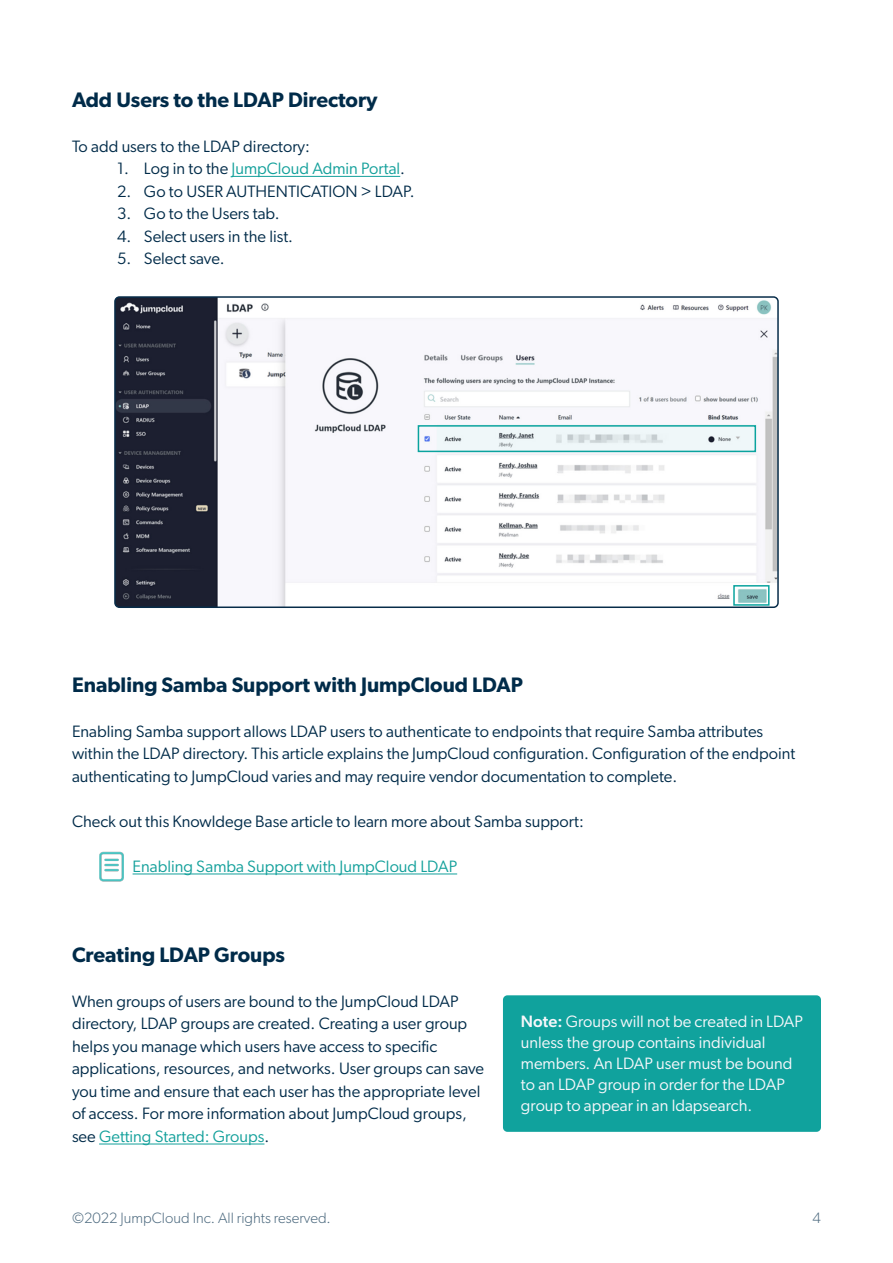
<style>
.page{position:relative;width:893px;height:1263px;background:#fff}
.page>*{position:absolute;margin:0;border:0;box-sizing:border-box;transform-origin:0 0}
.t1{font:600 21px "Gibson";color:#002b49}
.t2{font:16.5px/22.5px "Gibson";color:#002b49}
.t3{font:16.5px/21px "Gibson";color:#f7f7fb}
.t4{font:16.5px "Gibson";color:#13a09b}
.t5{font:300 15px "Gibson";color:#4d6a7f}
.s1{color:#002b49}
.s2{color:#13a09b}
.s3{font-weight:500}
</style>
<div class="page">
<hr style="left:232px;top:176px;width:168px;height:1px;background:#13a09b">
<hr style="left:133px;top:873px;width:324px;height:1px;background:#13a09b">
<hr style="left:99px;top:1143px;width:165px;height:1px;background:#13a09b">
<img style="left:117px;top:299px;width:659px;height:306px">
<div style="left:114px;top:296px;width:665px;height:312px;border:2px solid #072c49;border-radius:4px"></div>
<div style="left:418px;top:425px;width:338px;height:27px;border:2px solid #0aa39e"></div>
<div style="left:733px;top:585px;width:37px;height:21px;border:2px solid #0aa39e"></div>
<img style="left:99px;top:851px;width:35px;height:31px">
<div style="left:503px;top:995px;width:318px;height:137px;background:#10a29d;border-radius:4px"></div>
<p class="t1" style="left:72px;top:87px;width:307px">Add Users to the LDAP Directory</p>
<p class="t2" style="left:72px;top:135px;width:240px">To add users to the LDAP directory:</p>
<p class="t4" style="left:117px;top:159px;width:290px"><span class="s1">1. Log in to the</span> JumpCloud Admin Portal<span class="s1">.</span></p>
<p class="t2" style="left:117px;top:180px;width:299px">2. Go to USER AUTHENTICATION &gt; LDAP.</p>
<p class="t2" style="left:117px;top:202px;width:164px">3. Go to the Users tab.</p>
<p class="t2" style="left:117px;top:225px;width:178px">4. Select users in the list.</p>
<p class="t2" style="left:117px;top:247px;width:109px">5. Select save.</p>
<p class="t1" style="left:72px;top:672px;width:452px">Enabling Samba Support with JumpCloud LDAP</p>
<p class="t2" style="left:72px;top:720px;width:725px">Enabling Samba support allows LDAP users to authenticate to endpoints that require Samba attributes within the LDAP directory. This article explains the JumpCloud configuration. Configuration of the endpoint authenticating to JumpCloud varies and may require vendor documentation to complete.</p>
<p class="t2" style="left:72px;top:810px;width:513px">Check out this Knowldege Base article to learn more about Samba support:</p>
<p class="t4" style="left:133px;top:856px;width:326px">Enabling Samba Support with JumpCloud LDAP</p>
<p class="t1" style="left:72px;top:942px;width:214px">Creating LDAP Groups</p>
<p class="t2" style="left:72px;top:990px;width:414px">When groups of users are bound to the JumpCloud LDAP directory, LDAP groups are created. Creating a user group helps you manage which users have access to specific applications, resources, and networks. User groups can save you time and ensure that each user has the appropriate level of access. For more information about JumpCloud groups, see <span class="s2">Getting Started: Groups</span>.</p>
<p class="t3" style="left:521px;top:1010px;width:283px"><span class="s3">Note:</span> Groups will not be created in LDAP unless the group contains individual members. An LDAP user must be bound to an LDAP group in order for the LDAP group to appear in an ldapsearch.</p>
<p class="t5" style="left:72px;top:1208px;width:260px">©2022 JumpCloud Inc. All rights reserved.</p>
<p class="t5" style="left:813px;top:1208px;width:10px">4</p>
</div>
